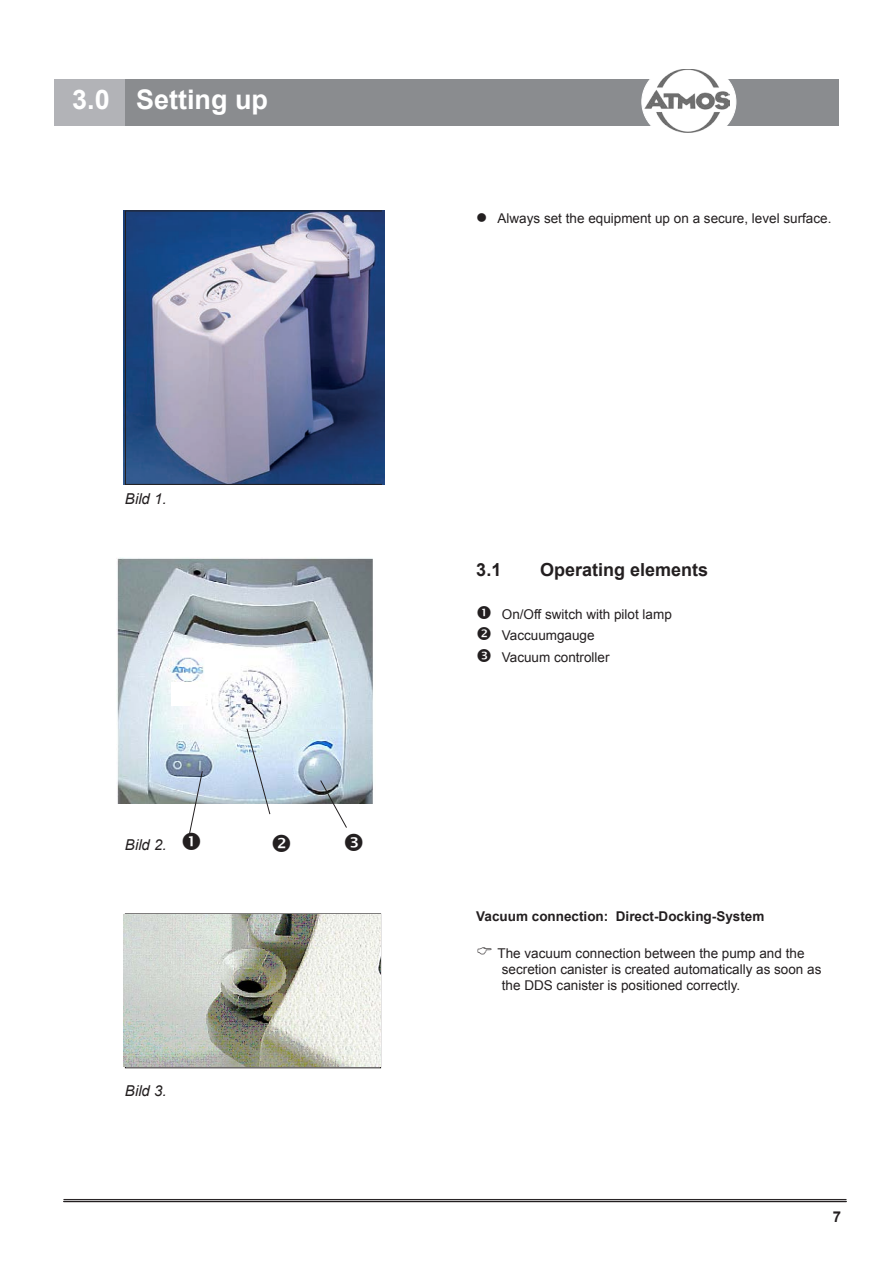
<style>
.page{position:relative;width:893px;height:1263px;background:#fff}
.page>*{position:absolute;margin:0;border:0;box-sizing:border-box;transform-origin:0 0}
.t1{font:700 27px "Arial";color:#fff}
.t2{font:700 18px "Arial";color:#231f20}
.t3{font:italic 15px "Arial";color:#231f20}
.t4{font:700 15px "Arial";color:#231f20}
.t5{font:13.5px/21.6px "Arial";color:#231f20}
.t6{font:700 13.5px "Arial";color:#231f20}
</style>
<div class="page">
<hr style="left:64px;top:1199px;width:782px;height:1px;background:#231f20">
<hr style="left:64px;top:1201px;width:782px;height:1px;background:#231f20">
<div style="left:124px;top:79px;width:715px;height:47px;background:#8a8c8f"></div>
<div style="left:54px;top:79px;width:70px;height:47px;background:#b2b3b7"></div>
<div style="left:642px;top:62px;width:94px;height:80px;background:#fff;border-radius:50%"></div>
<img style="left:645px;top:69px;width:85px;height:64px">
<img style="left:117px;top:557px;width:256px;height:247px">
<img style="left:171px;top:682px;width:36px;height:23px">
<img style="left:123px;top:211px;width:261px;height:274px">
<div style="left:125px;top:211px;width:257px;height:274px;border:1px solid #231f20"></div>
<svg style="left:246px;top:728px;width:25px;height:87px;background:#cbdae7"></svg>
<img style="left:123px;top:914px;width:258px;height:153px">
<svg style="left:183px;top:770px;width:20px;height:66px"></svg>
<svg style="left:320px;top:779px;width:43px;height:49px"></svg>
<h1 class="t1" style="left:72px;top:81px;width:197px">3.0 Setting up</h1>
<p class="t3" style="left:125px;top:489px;width:43px">Bild 1.</p>
<p class="t3" style="left:125px;top:835px;width:43px">Bild 2.</p>
<p class="t3" style="left:125px;top:1081px;width:43px">Bild 3.</p>
<p class="t5" style="left:476px;top:208px;width:357px">● Always set the equipment up on a secure, level surface.</p>
<h2 class="t2" style="left:476px;top:557px;width:27px">3.1</h2>
<h2 class="t2" style="left:540px;top:557px;width:170px">Operating elements</h2>
<p class="t5" style="left:502px;top:603px;width:172px">On/Off switch with pilot lamp<br>Vaccuumgauge<br>Vacuum controller</p>
<p class="t6" style="left:476px;top:907px;width:290px">Vacuum connection: Direct-Docking-System</p>
<p class="t5" style="left:502px;top:946px;width:321px;line-height:15.8px;text-indent:-4px">The vacuum connection between the pump and the secretion canister is created automatically as soon as the DDS canister is positioned correctly.</p>
<p class="t4" style="left:833px;top:1207px;width:10px">7</p>
</div>
